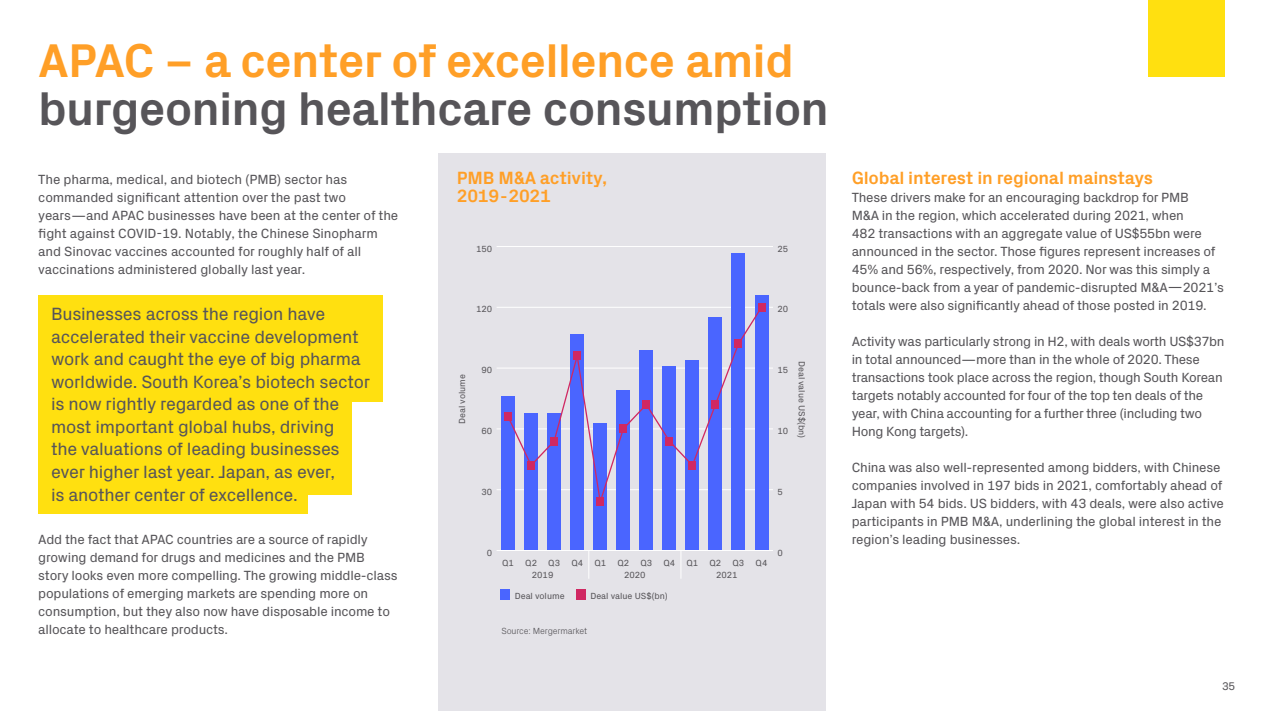
<style>
.page{position:relative;width:1263px;height:711px;background:#fff}
.page>*{position:absolute;margin:0;border:0;box-sizing:border-box;transform-origin:0 0}
._01_Heading{font:700 48px/48px "Px Grotesk";letter-spacing:-.02em;color:#575559}
.Call_Outs{font:18px/22.5px "Px Grotesk";letter-spacing:-.015em;color:#575559}
.Sub_Head{font:700 18px/18px "Px Grotesk";letter-spacing:-.015em;color:#ff9f27}
.Body_Copy{font:13.5px/18px "Px Grotesk";letter-spacing:-.015em;color:#575559}
.t1{font:11.25px "Px Grotesk";color:#575559}
.t2{font:9px "Px Grotesk";color:#575559}
.t3{font:300 9px "Px Grotesk";letter-spacing:-.015em;color:#575559}
.s1{color:#ff9f27}
</style>
<div class="page">
<div style="left:438px;top:153px;width:387px;height:557px;background:#e4e3e8"></div>
<div style="left:1148px;top:0;width:77px;height:77px;background:#ffe010"></div>
<div style="left:38px;top:294px;width:345px;height:107px;background:#ffe010"></div>
<div style="left:38px;top:394px;width:314px;height:100px;background:#ffe010"></div>
<div style="left:38px;top:414px;width:269px;height:99px;background:#ffe010"></div>
<hr style="left:497px;top:489px;width:276px;height:1px;background:#fff">
<hr style="left:497px;top:428px;width:276px;height:1px;background:#fff">
<hr style="left:497px;top:367px;width:276px;height:1px;background:#fff">
<hr style="left:497px;top:307px;width:276px;height:1px;background:#fff">
<hr style="left:497px;top:246px;width:276px;height:1px;background:#fff">
<div style="left:501px;top:396px;width:14px;height:154px;background:#4a65ff"></div>
<div style="left:524px;top:412px;width:14px;height:138px;background:#4a65ff"></div>
<div style="left:547px;top:412px;width:14px;height:138px;background:#4a65ff"></div>
<div style="left:570px;top:333px;width:14px;height:217px;background:#4a65ff"></div>
<div style="left:593px;top:422px;width:14px;height:128px;background:#4a65ff"></div>
<div style="left:616px;top:390px;width:14px;height:160px;background:#4a65ff"></div>
<div style="left:639px;top:349px;width:14px;height:201px;background:#4a65ff"></div>
<div style="left:662px;top:366px;width:14px;height:184px;background:#4a65ff"></div>
<div style="left:685px;top:360px;width:14px;height:190px;background:#4a65ff"></div>
<div style="left:708px;top:317px;width:14px;height:233px;background:#4a65ff"></div>
<div style="left:731px;top:252px;width:14px;height:298px;background:#4a65ff"></div>
<div style="left:755px;top:295px;width:13px;height:255px;background:#4a65ff"></div>
<svg style="left:507px;top:311px;width:255px;height:186px"></svg>
<div style="left:504px;top:412px;width:8px;height:8px;background:#d02862"></div>
<div style="left:527px;top:461px;width:8px;height:8px;background:#d02862"></div>
<div style="left:550px;top:436px;width:8px;height:9px;background:#d02862"></div>
<div style="left:573px;top:351px;width:8px;height:9px;background:#d02862"></div>
<div style="left:596px;top:497px;width:8px;height:8px;background:#d02862"></div>
<div style="left:619px;top:424px;width:8px;height:8px;background:#d02862"></div>
<div style="left:642px;top:400px;width:8px;height:8px;background:#d02862"></div>
<div style="left:665px;top:436px;width:8px;height:9px;background:#d02862"></div>
<div style="left:688px;top:461px;width:8px;height:8px;background:#d02862"></div>
<div style="left:711px;top:400px;width:8px;height:8px;background:#d02862"></div>
<div style="left:735px;top:339px;width:7px;height:8px;background:#d02862"></div>
<div style="left:758px;top:303px;width:7px;height:8px;background:#d02862"></div>
<div style="left:500px;top:589px;width:10px;height:10px;background:#4a65ff"></div>
<div style="left:576px;top:589px;width:10px;height:10px;background:#d02862"></div>
<hr style="left:497px;top:549px;width:276px;height:1px;background:#fff">
<svg style="left:588px;top:549px;width:1px;height:29px"></svg>
<svg style="left:680px;top:549px;width:1px;height:29px"></svg>
<p class="_01_Heading" style="left:38px;top:34px;width:792px"><span class="s1">APAC – a center of excellence amid </span>burgeoning healthcare consumption</p>
<p class="Body_Copy" style="left:38px;top:169px;width:362px">The pharma, medical, and biotech (PMB) sector has commanded significant attention over the past two years—and APAC businesses have been at the center of the fight against COVID-19. Notably, the Chinese Sinopharm and Sinovac vaccines accounted for roughly half of all vaccinations administered globally last year.</p>
<p class="Call_Outs" style="left:51px;top:301px;width:321px">Businesses across the region have accelerated their vaccine development work and caught the eye of big pharma worldwide. South Korea’s biotech sector is now rightly regarded as one of the most important global hubs, driving<br>the valuations of leading businesses ever higher last year. Japan, as ever,<br>is another center of excellence.</p>
<p class="Body_Copy" style="left:38px;top:529px;width:361px">Add the fact that APAC countries are a source of rapidly growing demand for drugs and medicines and the PMB story looks even more compelling. The growing middle-class populations of emerging markets are spending more on consumption, but they also now have disposable income to allocate to healthcare products.</p>
<p class="Sub_Head" style="left:457px;top:167px;width:152px">PMB M&amp;A activity,<br>2019 - 2021</p>
<p class="t2" style="left:476px;top:242px;width:18px">150</p>
<p class="t2" style="left:777px;top:242px;width:12px">25</p>
<p class="t2" style="left:476px;top:302px;width:18px">120</p>
<p class="t2" style="left:777px;top:302px;width:12px">20</p>
<p class="t2" style="left:456px;top:424px;width:51px;rotate:-90deg">Deal volume</p>
<p class="t2" style="left:481px;top:363px;width:12px">90</p>
<p class="t2" style="left:481px;top:424px;width:12px">60</p>
<p class="t2" style="left:777px;top:363px;width:12px">15</p>
<p class="t2" style="left:777px;top:424px;width:12px">10</p>
<p class="t2" style="left:808px;top:360px;width:79px;rotate:90deg">Deal value US$(bn)</p>
<p class="t2" style="left:481px;top:485px;width:12px">30</p>
<p class="t2" style="left:777px;top:485px;width:7px">5</p>
<p class="t2" style="left:487px;top:545px;width:7px">0</p>
<p class="t2" style="left:502px;top:555px;width:267px">Q1 Q2 Q3 Q4 Q1 Q2 Q3 Q4 Q1 Q2 Q3 Q4</p>
<p class="t2" style="left:532px;top:567px;width:23px">2019</p>
<p class="t2" style="left:624px;top:567px;width:23px">2020</p>
<p class="t2" style="left:716px;top:567px;width:23px">2021</p>
<p class="t2" style="left:515px;top:589px;width:51px">Deal volume</p>
<p class="t2" style="left:590px;top:589px;width:79px">Deal value US$(bn)</p>
<p class="t3" style="left:501px;top:624px;width:88px">Source: Mergermarket</p>
<p class="t2" style="left:777px;top:545px;width:7px">0</p>
<p class="Sub_Head" style="left:852px;top:167px;width:303px">Global interest in regional mainstays</p>
<p class="Body_Copy" style="left:852px;top:187px;width:374px">These drivers make for an encouraging backdrop for PMB<br>M&amp;A in the region, which accelerated during 2021, when<br>482 transactions with an aggregate value of US$55bn were announced in the sector. Those figures represent increases of 45% and 56%, respectively, from 2020. Nor was this simply a bounce-back from a year of pandemic-disrupted M&amp;A—2021’s totals were also significantly ahead of those posted in 2019.</p>
<p class="Body_Copy" style="left:852px;top:331px;width:374px">Activity was particularly strong in H2, with deals worth US$37bn in total announced—more than in the whole of 2020. These transactions took place across the region, though South Korean targets notably accounted for four of the top ten deals of the year, with China accounting for a further three (including two Hong Kong targets).</p>
<p class="Body_Copy" style="left:852px;top:457px;width:374px">China was also well-represented among bidders, with Chinese companies involved in 197 bids in 2021, comfortably ahead of Japan with 54 bids. US bidders, with 43 deals, were also active participants in PMB M&amp;A, underlining the global interest in the region’s leading businesses.</p>
<p class="t1" style="left:1222px;top:677px;width:15px">35</p>
</div>
